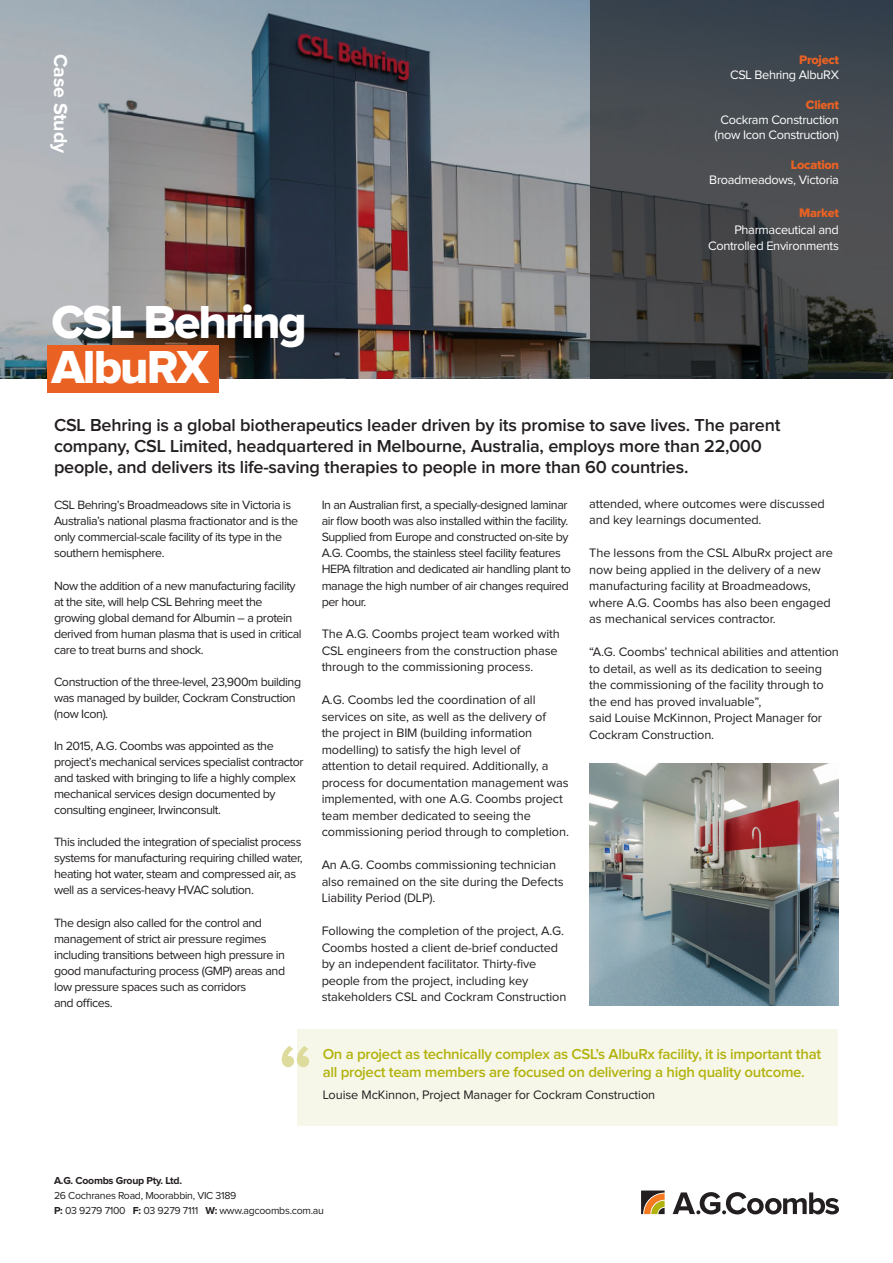
<style>
.page{position:relative;width:893px;height:1263px;background:#fff}
.page>*{position:absolute;margin:0;border:0;box-sizing:border-box;transform-origin:0 0}
.t1{font:48px/45px "Proxima Nova Extrabld";letter-spacing:-.04em;color:#fff}
.t2{font:700 19.5px "Proxima Nova";letter-spacing:-.005em;color:#fff}
.t3{font:600 18px/21px "Proxima Nova";letter-spacing:-.01em;color:#231f20}
.t4{font:600 15px/18px "Proxima Nova";letter-spacing:-.02em;color:#b2b20e}
.t5{font:12.75px/16.5px "Proxima Nova";letter-spacing:-.01em;color:#231f20}
.t6{font:12.75px/15px "Proxima Nova";letter-spacing:-.025em;color:#fff;text-align:center}
.t7{font:12.75px "Proxima Nova Extrabld";letter-spacing:-.025em;color:#ea6223}
.t8{font:12.45px/16px "Proxima Nova";letter-spacing:-.035em;color:#231f20}
.t9{font:10.5px/15px "Proxima Nova";letter-spacing:-.025em;color:#231f20}
.t10{font:700 10.5px "Proxima Nova";letter-spacing:-.025em;color:#231f20}
.s1{font-weight:700}
</style>
<div class="page">
<div style="left:298px;top:1029px;width:540px;height:97px;background:#f7f7e9"></div>
<img style="left:589px;top:0;width:304px;height:378px">
<img style="left:0;top:0;width:589px;height:378px">
<svg style="left:641px;top:1190px;width:24px;height:24px"></svg>
<svg style="left:673px;top:1192px;width:166px;height:22px"></svg>
<div style="left:48px;top:345px;width:171px;height:47px;background:#ea6223"></div>
<svg style="left:282px;top:1046px;width:27px;height:21px"></svg>
<img style="left:589px;top:763px;width:249px;height:242px">
<h2 class="t2" style="left:69px;top:54px;width:101px;rotate:90deg">Case Study</h2>
<p class="t7" style="left:799px;top:54px;width:41px">Project</p>
<p class="t6" style="left:730px;top:68px;width:110px">CSL Behring AlbuRX</p>
<p class="t7" style="left:806px;top:99px;width:35px">Client</p>
<p class="t6" style="left:714px;top:113px;width:126px">Cockram Construction (now Icon Construction)</p>
<p class="t7" style="left:791px;top:159px;width:50px">Location</p>
<p class="t6" style="left:709px;top:173px;width:131px">Broadmeadows, Victoria</p>
<p class="t7" style="left:799px;top:207px;width:41px">Market</p>
<p class="t6" style="left:708px;top:222px;width:132px;line-height:16.5px;text-align:right">Pharmaceutical and<br>Controlled Environments</p>
<h1 class="t1" style="left:51px;top:302px;width:257px">CSL Behring<br>AlbuRX</h1>
<p class="t3" style="left:54px;top:415px;width:728px">CSL Behring is a global biotherapeutics leader driven by its promise to save lives. The parent company, CSL Limited, headquartered in Melbourne, Australia, employs more than 22,000 people, and delivers its life-saving therapies to people in more than 60 countries.</p>
<p class="t8" style="left:54px;top:498px;width:246px">CSL Behring’s Broadmeadows site in Victoria is Australia’s national plasma fractionator and is the only commercial-scale facility of its type in the southern hemisphere.</p>
<p class="t8" style="left:54px;top:578px;width:249px">Now the addition of a new manufacturing facility at the site, will help CSL Behring meet the growing global demand for Albumin – a protein derived from human plasma that is used in critical care to treat burns and shock.</p>
<p class="t8" style="left:54px;top:674px;width:249px">Construction of the three-level, 23,900m building was managed by builder, Cockram Construction (now Icon).</p>
<p class="t8" style="left:54px;top:738px;width:251px">In 2015, A.G. Coombs was appointed as the project’s mechanical services specialist contractor and tasked with bringing to life a highly complex mechanical services design documented by consulting engineer, Irwinconsult.</p>
<p class="t8" style="left:54px;top:835px;width:250px">This included the integration of specialist process systems for manufacturing requiring chilled water, heating hot water, steam and compressed air, as well as a services-heavy HVAC solution.</p>
<p class="t8" style="left:54px;top:915px;width:233px">The design also called for the control and management of strict air pressure regimes including transitions between high pressure in good manufacturing process (GMP) areas and low pressure spaces such as corridors<br>and offices.</p>
<p class="t8" style="left:322px;top:498px;width:251px">In an Australian first, a specially-designed laminar air flow booth was also installed within the facility.<br>Supplied from Europe and constructed on-site by A.G. Coombs, the stainless steel facility features HEPA filtration and dedicated air handling plant to manage the high number of air changes required per hour.</p>
<p class="t5" style="left:322px;top:626px;width:240px">The A.G. Coombs project team worked with<br>CSL engineers from the construction phase through to the commissioning process.</p>
<p class="t5" style="left:322px;top:692px;width:249px">A.G. Coombs led the coordination of all services on site, as well as the delivery of<br>the project in BIM (building information modelling) to satisfy the high level of attention to detail required. Additionally, a process for documentation management was implemented, with one A.G. Coombs project team member dedicated to seeing the commissioning period through to completion.</p>
<p class="t5" style="left:322px;top:857px;width:243px">An A.G. Coombs commissioning technician also remained on the site during the Defects<br>Liability Period (DLP).</p>
<p class="t5" style="left:322px;top:923px;width:246px">Following the completion of the project, A.G.<br>Coombs hosted a client de-brief conducted by an independent facilitator. Thirty-five people from the project, including key stakeholders CSL and Cockram Construction</p>
<p class="t5" style="left:589px;top:496px;width:237px">attended, where outcomes were discussed and key learnings documented.</p>
<p class="t5" style="left:589px;top:545px;width:245px">The lessons from the CSL AlbuRx project are now being applied in the delivery of a new manufacturing facility at Broadmeadows, where A.G. Coombs has also been engaged as mechanical services contractor.</p>
<p class="t5" style="left:589px;top:644px;width:251px">“A.G. Coombs’ technical abilities and attention to detail, as well as its dedication to seeing the commissioning of the facility through to the end has proved invaluable”,<br>said Louise McKinnon, Project Manager for Cockram Construction.</p>
<p class="t4" style="left:323px;top:1046px;width:500px">On a project as technically complex as CSL’s AlbuRx facility, it is important that all project team members are focused on delivering a high quality outcome.</p>
<p class="t5" style="left:323px;top:1087px;width:334px">Louise McKinnon, Project Manager for Cockram Construction</p>
<p class="t10" style="left:54px;top:1176px;width:130px">A.G. Coombs Group Pty. Ltd.</p>
<p class="t9" style="left:54px;top:1189px;width:271px">26 Cochranes Road, Moorabbin, VIC 3189<br><span class="s1">P:</span> 03 9279 7100 <span class="s1">F:</span> 03 9279 7111 <span class="s1">W:</span> www.agcoombs.com.au</p>
</div>
